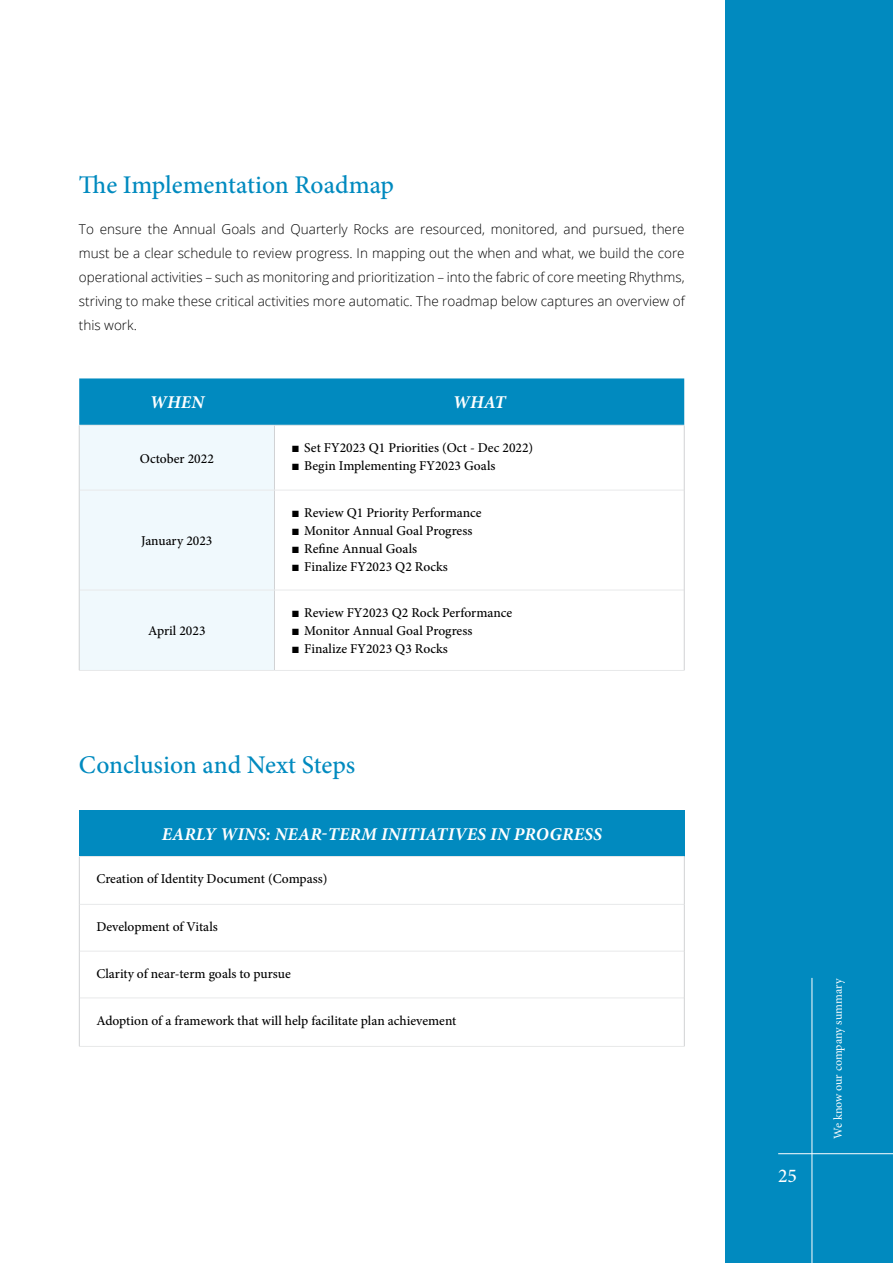
<style>
.page{position:relative;width:893px;height:1263px;background:#fff}
.page>*{position:absolute;margin:0;border:0;box-sizing:border-box;transform-origin:0 0}
.t1{font:500 25.5px "Minion Pro";letter-spacing:-.005em;color:#018abf}
.t2{font:500 19.5px "Minion Pro";color:#fff}
.t3{font:italic 700 18px "Minion Pro";letter-spacing:.01em;color:#fff}
.t4{font:500 13.5px "Minion Pro";color:#000}
.t5{font:300 13.5px/24px "Open Sans";color:#000;text-align:justify}
.t6{font:12px "Minion Pro";letter-spacing:-.005em;color:#fff}
.s1{font-family:"Arial";font-weight:400}
</style>
<div class="page">
<div style="left:725px;top:0;width:168px;height:1263px;background:#018abf"></div>
<div style="left:79px;top:378px;width:605px;height:47px;background:#018abf"></div>
<div style="left:80px;top:426px;width:194px;height:244px;background:#f0f9fd"></div>
<hr style="left:79px;top:425px;width:195px;height:1px;background:#e8e9ea">
<hr style="left:274px;top:425px;width:411px;height:1px;background:#e8e9ea">
<hr style="left:80px;top:490px;width:194px;height:1px;background:#e8e9ea">
<hr style="left:274px;top:490px;width:410px;height:1px;background:#e8e9ea">
<hr style="left:80px;top:590px;width:194px;height:1px;background:#e8e9ea">
<hr style="left:274px;top:590px;width:410px;height:1px;background:#e8e9ea">
<hr style="left:79px;top:670px;width:195px;height:1px;background:#e8e9ea">
<hr style="left:274px;top:670px;width:411px;height:1px;background:#e8e9ea">
<hr style="left:79px;top:426px;width:1px;height:64px;background:#d1d2d4">
<hr style="left:274px;top:426px;width:1px;height:64px;background:#d1d2d4">
<hr style="left:684px;top:426px;width:1px;height:64px;background:#d1d2d4">
<hr style="left:79px;top:490px;width:1px;height:100px;background:#d1d2d4">
<hr style="left:274px;top:490px;width:1px;height:100px;background:#d1d2d4">
<hr style="left:684px;top:490px;width:1px;height:100px;background:#d1d2d4">
<hr style="left:79px;top:590px;width:1px;height:80px;background:#d1d2d4">
<hr style="left:274px;top:590px;width:1px;height:80px;background:#d1d2d4">
<hr style="left:684px;top:590px;width:1px;height:80px;background:#d1d2d4">
<div style="left:79px;top:810px;width:605px;height:46px;background:#018abf"></div>
<hr style="left:79px;top:856px;width:606px;height:1px;background:#e8e9ea">
<hr style="left:80px;top:904px;width:604px;height:1px;background:#e8e9ea">
<hr style="left:80px;top:951px;width:604px;height:1px;background:#e8e9ea">
<hr style="left:80px;top:997px;width:604px;height:1px;background:#e8e9ea">
<hr style="left:79px;top:1046px;width:606px;height:1px;background:#e8e9ea">
<hr style="left:79px;top:857px;width:1px;height:47px;background:#d1d2d4">
<hr style="left:684px;top:857px;width:1px;height:47px;background:#d1d2d4">
<hr style="left:79px;top:904px;width:1px;height:47px;background:#d1d2d4">
<hr style="left:684px;top:904px;width:1px;height:47px;background:#d1d2d4">
<hr style="left:79px;top:951px;width:1px;height:47px;background:#d1d2d4">
<hr style="left:684px;top:951px;width:1px;height:47px;background:#d1d2d4">
<hr style="left:79px;top:998px;width:1px;height:48px;background:#d1d2d4">
<hr style="left:684px;top:998px;width:1px;height:48px;background:#d1d2d4">
<hr style="left:812px;top:978px;width:1px;height:285px;background:#fff">
<hr style="left:778px;top:1153px;width:115px;height:1px;background:#fff">
<h1 class="t1" style="left:79px;top:167px;width:317px">The Implementation Roadmap</h1>
<p class="t5" style="left:79px;top:217px;width:607px">To ensure the Annual Goals and Quarterly Rocks are resourced, monitored, and pursued, there must be a clear schedule to review progress. In mapping out the when and what, we build the core operational activities – such as monitoring and prioritization – into the fabric of core meeting Rhythms, striving to make these critical activities more automatic. The roadmap below captures an overview of this work.</p>
<h3 class="t3" style="left:150px;top:390px;width:56px">WHEN</h3>
<h3 class="t3" style="left:453px;top:390px;width:54px">WHAT</h3>
<p class="t4" style="left:140px;top:449px;width:76px">October 2022</p>
<p class="t4" style="left:141px;top:531px;width:73px">January 2023</p>
<p class="t4" style="left:148px;top:622px;width:59px">April 2023</p>
<p class="t4" style="left:291px;top:439px;width:243px"><span class="s1">■</span> Set FY2023 Q1 Priorities (Oct - Dec 2022)</p>
<p class="t4" style="left:291px;top:457px;width:205px"><span class="s1">■</span> Begin Implementing FY2023 Goals</p>
<p class="t4" style="left:291px;top:503px;width:192px"><span class="s1">■</span> Review Q1 Priority Performance</p>
<p class="t4" style="left:291px;top:521px;width:182px"><span class="s1">■</span> Monitor Annual Goal Progress</p>
<p class="t4" style="left:291px;top:539px;width:127px"><span class="s1">■</span> Refine Annual Goals</p>
<p class="t4" style="left:291px;top:557px;width:158px"><span class="s1">■</span> Finalize FY2023 Q2 Rocks</p>
<p class="t4" style="left:291px;top:603px;width:222px"><span class="s1">■</span> Review FY2023 Q2 Rock Performance</p>
<p class="t4" style="left:291px;top:621px;width:182px"><span class="s1">■</span> Monitor Annual Goal Progress</p>
<p class="t4" style="left:291px;top:639px;width:158px"><span class="s1">■</span> Finalize FY2023 Q3 Rocks</p>
<h1 class="t1" style="left:79px;top:747px;width:278px">Conclusion and Next Steps</h1>
<h3 class="t3" style="left:162px;top:821px;width:442px">EARLY WINS: NEAR-TERM INITIATIVES IN PROGRESS</h3>
<p class="t4" style="left:96px;top:870px;width:233px">Creation of Identity Document (Compass)</p>
<p class="t4" style="left:96px;top:918px;width:123px">Development of Vitals</p>
<p class="t4" style="left:96px;top:964px;width:196px">Clarity of near-term goals to pursue</p>
<p class="t4" style="left:96px;top:1011px;width:362px">Adoption of a framework that will help facilitate plan achievement</p>
<h2 class="t2" style="left:778px;top:1163px;width:20px">25</h2>
<p class="t6" style="left:830px;top:1138px;width:161px;rotate:-90deg">We know our company summary</p>
</div>
